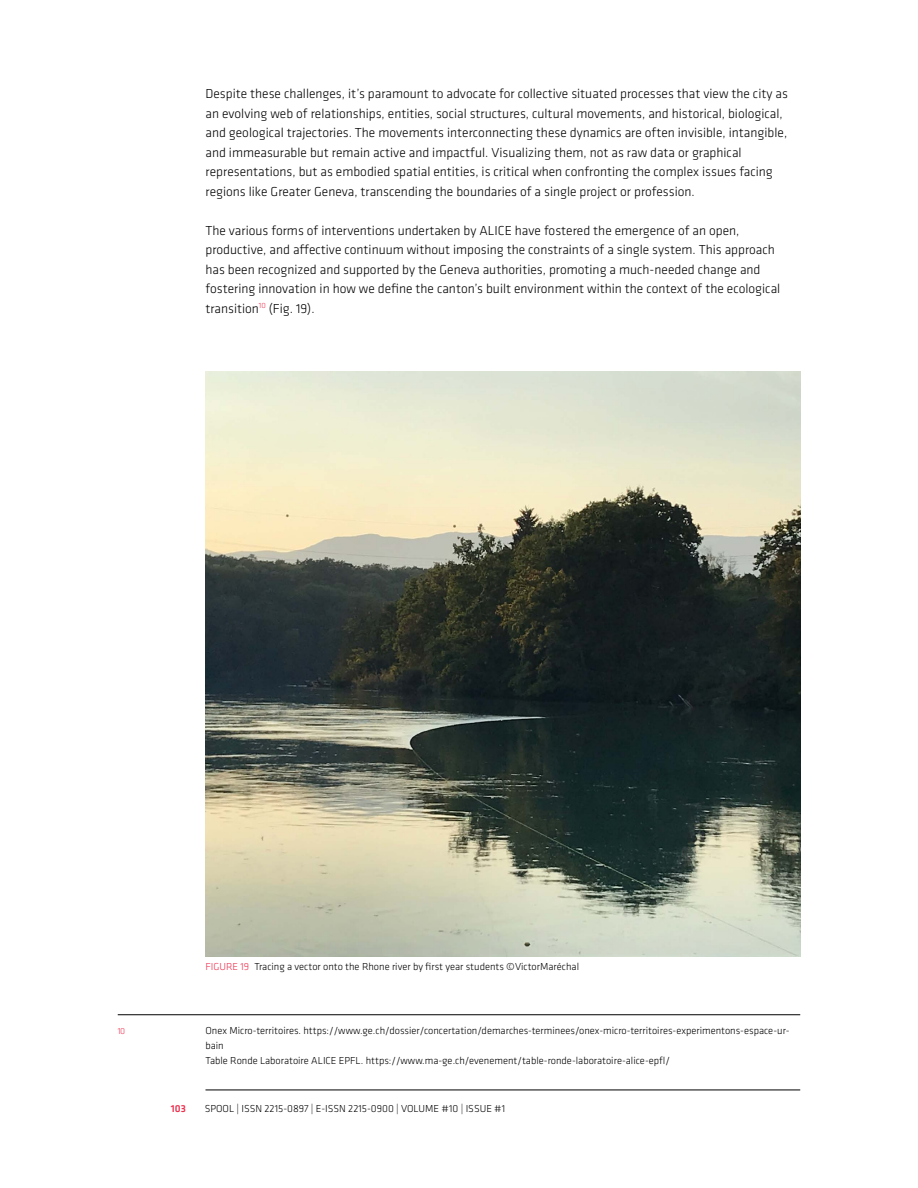
<style>
.page{position:relative;width:918px;height:1188px;background:#fff}
.page>*{position:absolute;margin:0;border:0;box-sizing:border-box;transform-origin:0 0}
.t1{font:300 13.5px/19.5px "Klavika Basic";color:#000}
.t2{font:300 10.5px/14.7px "Klavika Basic";color:#000}
.t3{font:300 10.5px "Klavika Basic";color:#ee2f4e}
.t4{font:500 10.5px "Klavika Basic";color:#ee2f4e}
.t5{font:300 9px "Klavika Basic";color:#ee2f4e}
.s1{color:#ee2f4e}
</style>
<div class="page">
<hr style="left:206px;top:1090px;width:594px;height:1px;background:#000">
<img style="left:206px;top:371px;width:594px;height:585px">
<hr style="left:118px;top:1014px;width:682px;height:1px;background:#000">
<p class="t1" style="left:206px;top:84px;width:584px">Despite these challenges, it’s paramount to advocate for collective situated processes that view the city as an evolving web of relationships, entities, social structures, cultural movements, and historical, biological, and geological trajectories. The movements interconnecting these dynamics are often invisible, intangible, and immeasurable but remain active and impactful. Visualizing them, not as raw data or graphical representations, but as embodied spatial entities, is critical when confronting the complex issues facing regions like Greater Geneva, transcending the boundaries of a single project or profession.</p>
<p class="t1" style="left:206px;top:220px;width:576px">The various forms of interventions undertaken by ALICE have fostered the emergence of an open, productive, and affective continuum without imposing the constraints of a single system. This approach has been recognized and supported by the Geneva authorities, promoting a much-needed change and fostering innovation in how we define the canton’s built environment within the context of the ecological transition<sup>10</sup> (Fig. 19).</p>
<p class="t3" style="left:206px;top:960px;width:12px">Figure</p>
<p class="t2" style="left:241px;top:959px;width:340px"><span class="s1">19</span> Tracing a vector onto the Rhone river by first year students ©VictorMaréchal</p>
<p class="t5" style="left:118px;top:1026px;width:9px">10</p>
<p class="t2" style="left:206px;top:1023px;width:586px">Onex Micro-territoires. https://www.ge.ch/dossier/concertation/demarches-terminees/onex-micro-territoires-experimentons-espace-ur&shy;bain<br>Table Ronde Laboratoire ALICE EPFL. https://www.ma-ge.ch/evenement/table-ronde-laboratoire-alice-epfl/</p>
<p class="t4" style="left:171px;top:1102px;width:17px">103</p>
<p class="t2" style="left:205px;top:1101px;width:302px">SPOOL | ISSN 2215-0897 | E-ISSN 2215-0900 | VOLUME #10 | ISSUE #1</p>
</div>
